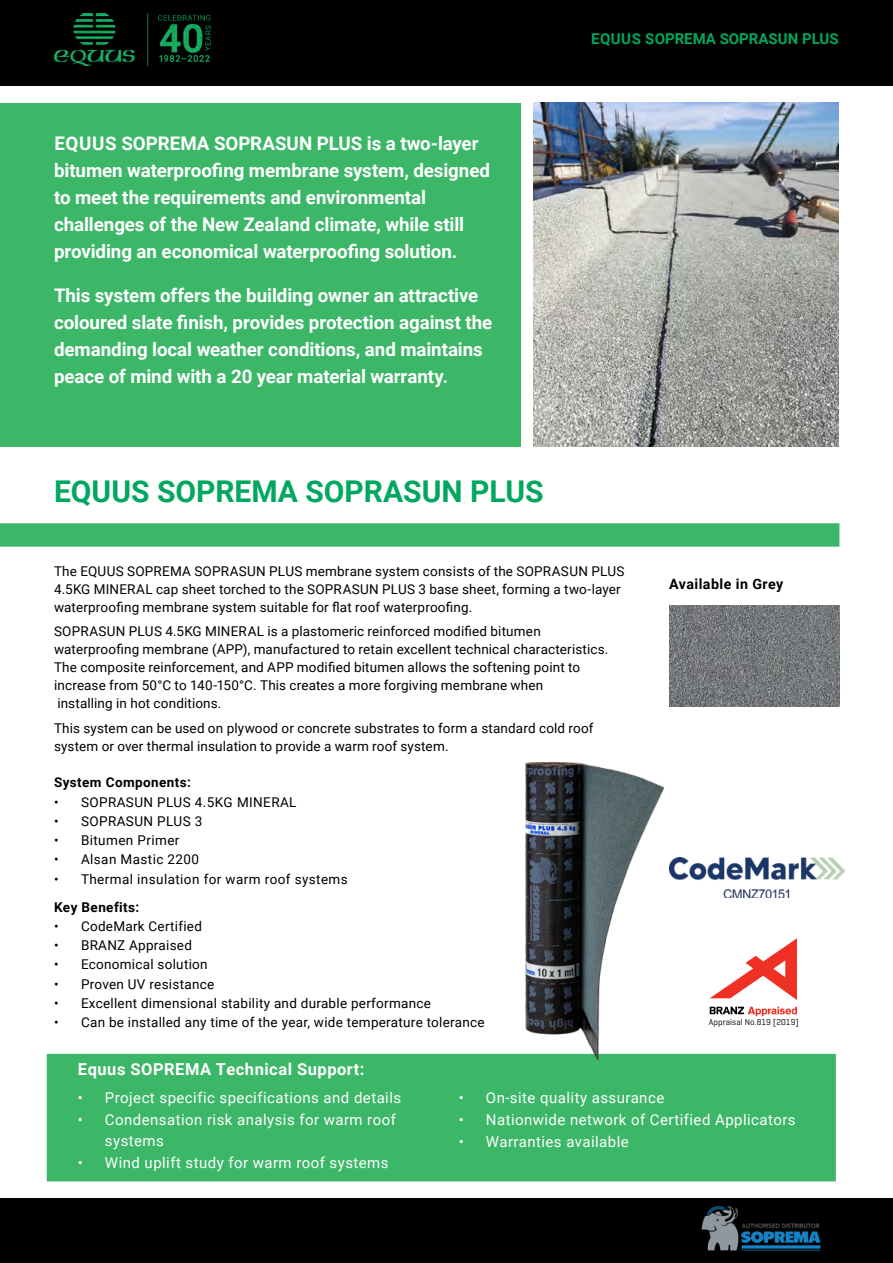
<style>
.page{position:relative;width:893px;height:1263px;background:#fff}
.page>*{position:absolute;margin:0;border:0;box-sizing:border-box;transform-origin:0 0}
.t1{font:700 30px "Roboto";color:#00a75e}
.t2{font:700 18.75px/27px "Roboto";letter-spacing:-.005em;color:#fff}
.t3{font:700 16.5px "Roboto";letter-spacing:.03em;color:#fff}
.t4{font:15px/21px "Roboto";letter-spacing:.03em;color:#fff}
.t5{font:700 15px "Roboto";color:#00a75e}
.t6{font:700 14.25px "Roboto";letter-spacing:.03em;color:#000}
.t7{font:13.5px/18px "Roboto";letter-spacing:.015em;color:#000}
.t8{font:700 13.5px "Roboto";letter-spacing:.03em;color:#000}
.t9{font:8.7px "Geogrotesque";letter-spacing:.005em;color:#000}
</style>
<div class="page">
<div style="left:0;top:0;width:893px;height:85px;background:#000"></div>
<img style="left:54px;top:13px;width:158px;height:53px">
<div style="left:0;top:103px;width:521px;height:343px;background:#3cb768"></div>
<div style="left:2px;top:525px;width:836px;height:20px;background:#3cb768"></div>
<div style="left:0;top:523px;width:839px;height:24px;border:3px solid #3cb768"></div>
<img style="left:534px;top:103px;width:304px;height:343px">
<img style="left:669px;top:606px;width:170px;height:101px">
<div style="left:48px;top:1055px;width:786px;height:125px;background:#3cb768"></div>
<div style="left:47px;top:1054px;width:789px;height:127px;border:3px solid #3cb768"></div>
<img style="left:475px;top:761px;width:215px;height:299px">
<svg style="left:710px;top:938px;width:87px;height:62px"></svg>
<svg style="left:710px;top:1007px;width:87px;height:9px"></svg>
<div style="left:0;top:1199px;width:893px;height:64px;background:#000"></div>
<img style="left:701px;top:1206px;width:120px;height:44px">
<img style="left:669px;top:857px;width:175px;height:40px">
<p class="t2" style="left:54px;top:129px;width:438px">EQUUS SOPREMA SOPRASUN PLUS is a two-layer bitumen waterproofing membrane system, designed to meet the requirements and environmental challenges of the New Zealand climate, while still providing an economical waterproofing solution.</p>
<h2 class="t2" style="left:54px;top:281px;width:440px">This system offers the building owner an attractive coloured slate finish, provides protection against the demanding local weather conditions, and maintains peace of mind with a 20 year material warranty.</h2>
<h1 class="t1" style="left:54px;top:470px;width:491px">EQUUS SOPREMA SOPRASUN PLUS</h1>
<p class="t5" style="left:591px;top:29px;width:249px">EQUUS SOPREMA SOPRASUN PLUS</p>
<p class="t7" style="left:54px;top:562px;width:572px">The EQUUS SOPREMA SOPRASUN PLUS membrane system consists of the SOPRASUN PLUS<br>4.5KG MINERAL cap sheet torched to the SOPRASUN PLUS 3 base sheet, forming a two-layer waterproofing membrane system suitable for flat roof waterproofing.</p>
<p class="t7" style="left:54px;top:622px;width:556px">SOPRASUN PLUS 4.5KG MINERAL is a plastomeric reinforced modified bitumen waterproofing membrane (APP), manufactured to retain excellent technical characteristics.<br>The composite reinforcement, and APP modified bitumen allows the softening point to increase from 50°C to 140-150°C. This creates a more forgiving membrane when<br>installing in hot conditions.</p>
<p class="t7" style="left:54px;top:718px;width:541px">This system can be used on plywood or concrete substrates to form a standard cold roof system or over thermal insulation to provide a warm roof system.</p>
<p class="t8" style="left:54px;top:773px;width:138px">System Components:</p>
<p class="t7" style="left:54px;top:792px;width:244px">• SOPRASUN PLUS 4.5KG MINERAL</p>
<p class="t7" style="left:54px;top:811px;width:150px">• SOPRASUN PLUS 3</p>
<p class="t7" style="left:54px;top:831px;width:127px">• Bitumen Primer</p>
<p class="t7" style="left:54px;top:850px;width:147px">• Alsan Mastic 2200</p>
<p class="t7" style="left:54px;top:869px;width:295px">• Thermal insulation for warm roof systems</p>
<p class="t8" style="left:54px;top:897px;width:87px">Key Benefits:</p>
<p class="t7" style="left:54px;top:916px;width:149px">• CodeMark Certified</p>
<p class="t7" style="left:54px;top:936px;width:139px">• BRANZ Appraised</p>
<p class="t7" style="left:54px;top:955px;width:155px">• Economical solution</p>
<p class="t7" style="left:54px;top:974px;width:162px">• Proven UV resistance</p>
<p class="t7" style="left:54px;top:993px;width:378px">• Excellent dimensional stability and durable performance</p>
<p class="t7" style="left:54px;top:1013px;width:432px">• Can be installed any time of the year, wide temperature tolerance</p>
<p class="t3" style="left:78px;top:1058px;width:288px">Equus SOPREMA Technical Support:</p>
<p class="t4" style="left:78px;top:1086px;width:325px">• Project specific specifications and details</p>
<p class="t4" style="left:105px;top:1109px;width:292px;text-indent:-27px">• Condensation risk analysis for warm roof systems</p>
<p class="t4" style="left:78px;top:1152px;width:312px">• Wind uplift study for warm roof systems</p>
<p class="t6" style="left:669px;top:574px;width:116px">Available in Grey</p>
<p class="t9" style="left:709px;top:1016px;width:91px">Appraisal No.819 [2019]</p>
<p class="t4" style="left:459px;top:1086px;width:207px">• On-site quality assurance</p>
<p class="t4" style="left:459px;top:1109px;width:338px">• Nationwide network of Certified Applicators</p>
<p class="t4" style="left:459px;top:1131px;width:171px">• Warranties available</p>
</div>
